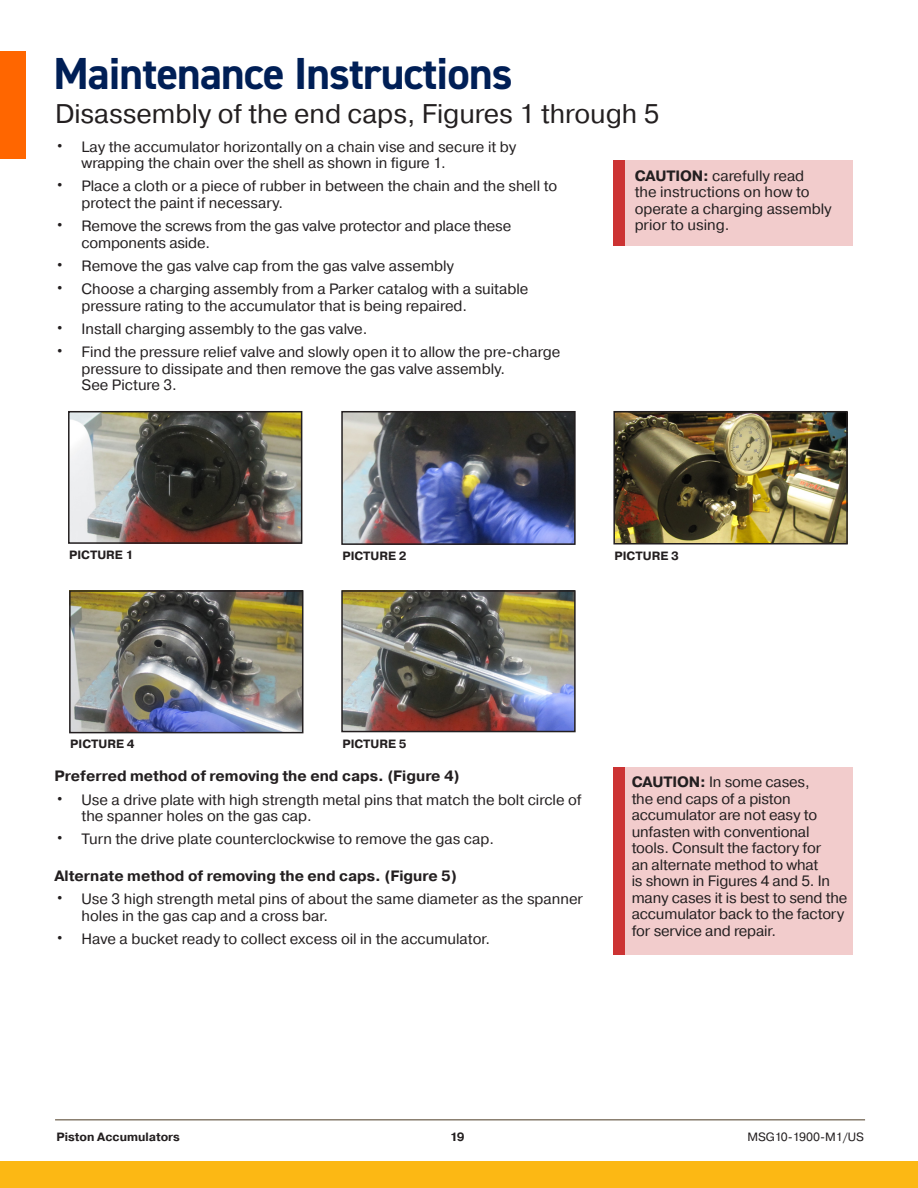
<style>
.page{position:relative;width:918px;height:1188px;background:#fff}
.page>*{position:absolute;margin:0;border:0;box-sizing:border-box;transform-origin:0 0}
.t1{font:700 45px "DIN2014";letter-spacing:-.02em;color:#001f56}
.t2{font:27px "Pragmatica";color:#231f20}
.text{font:15px/16.5px "Pragmatica";color:#231f20}
.t3{font:700 15px "Pragmatica";color:#231f20}
.t4{font:700 12px "Pragmatica";color:#231f20}
.t5{font:12px "Pragmatica";color:#231f20}
.s1{font-size:18px}
.s2{font-weight:700}
</style>
<div class="page">
<div style="left:0;top:1161px;width:918px;height:27px;background:#fcb814"></div>
<hr style="left:55px;top:1119px;width:810px;height:2px;background:#887d6e">
<div style="left:0;top:51px;width:25px;height:108px;background:#f60"></div>
<img style="left:71px;top:414px;width:228px;height:127px">
<div style="left:68px;top:411px;width:234px;height:133px;border:2px solid #231f20"></div>
<img style="left:616px;top:414px;width:229px;height:127px">
<div style="left:613px;top:411px;width:235px;height:133px;border:2px solid #231f20"></div>
<img style="left:344px;top:414px;width:229px;height:128px">
<div style="left:341px;top:411px;width:235px;height:134px;border:2px solid #231f20"></div>
<img style="left:72px;top:593px;width:228px;height:137px">
<div style="left:69px;top:590px;width:234px;height:143px;border:2px solid #231f20"></div>
<img style="left:344px;top:593px;width:229px;height:136px">
<div style="left:341px;top:590px;width:235px;height:142px;border:2px solid #231f20"></div>
<div style="left:615px;top:767px;width:238px;height:188px;background:#f2cccc"></div>
<div style="left:613px;top:767px;width:12px;height:188px;background:#c33"></div>
<div style="left:615px;top:161px;width:238px;height:85px;background:#f2cccc"></div>
<div style="left:613px;top:161px;width:12px;height:85px;background:#c33"></div>
<p class="t1" style="left:53px;top:44px;width:461px">Maintenance Instructions</p>
<p class="t2" style="left:55px;top:97px;width:606px">Disassembly of the end caps, Figures 1 through 5</p>
<p class="text" style="left:82px;top:139px;width:436px;text-indent:-27px"><span class="s1">•</span> Lay the accumulator horizontally on a chain vise and secure it by wrapping the chain over the shell as shown in figure 1.</p>
<p class="text" style="left:82px;top:178px;width:477px;text-indent:-27px"><span class="s1">•</span> Place a cloth or a piece of rubber in between the chain and the shell to protect the paint if necessary.</p>
<p class="text" style="left:82px;top:218px;width:431px;text-indent:-27px"><span class="s1">•</span> Remove the screws from the gas valve protector and place these components aside.</p>
<p class="text" style="left:55px;top:258px;width:401px"><span class="s1">•</span> Remove the gas valve cap from the gas valve assembly</p>
<p class="text" style="left:82px;top:281px;width:448px;text-indent:-27px"><span class="s1">•</span> Choose a charging assembly from a Parker catalog with a suitable pressure rating to the accumulator that is being repaired.</p>
<p class="text" style="left:55px;top:321px;width:315px"><span class="s1">•</span> Install charging assembly to the gas valve.</p>
<p class="text" style="left:82px;top:344px;width:480px;text-indent:-27px"><span class="s1">•</span> Find the pressure relief valve and slowly open it to allow the pre-charge pressure to dissipate and then remove the gas valve assembly.<br>See Picture 3.</p>
<p class="text" style="left:635px;top:168px;width:199px"><span class="s2">CAUTION:</span> carefully read<br>the instructions on how to operate a charging assembly prior to using.</p>
<p class="t4" style="left:69px;top:547px;width:66px">PICTURE 1</p>
<p class="t4" style="left:342px;top:548px;width:66px">PICTURE 2</p>
<p class="t4" style="left:615px;top:548px;width:66px">PICTURE 3</p>
<p class="t4" style="left:70px;top:736px;width:66px">PICTURE 4</p>
<p class="t4" style="left:342px;top:736px;width:66px">PICTURE 5</p>
<p class="t3" style="left:55px;top:766px;width:407px">Preferred method of removing the end caps. (Figure 4)</p>
<p class="text" style="left:82px;top:792px;width:502px;text-indent:-27px"><span class="s1">•</span> Use a drive plate with high strength metal pins that match the bolt circle of the spanner holes on the gas cap.</p>
<p class="text" style="left:55px;top:831px;width:441px"><span class="s1">•</span> Turn the drive plate counterclockwise to remove the gas cap.</p>
<p class="t3" style="left:55px;top:866px;width:404px">Alternate method of removing the end caps. (Figure 5)</p>
<p class="text" style="left:82px;top:891px;width:503px;text-indent:-27px"><span class="s1">•</span> Use 3 high strength metal pins of about the same diameter as the spanner holes in the gas cap and a cross bar.</p>
<p class="text" style="left:55px;top:931px;width:437px"><span class="s1">•</span> Have a bucket ready to collect excess oil in the accumulator.</p>
<p class="text" style="left:632px;top:774px;width:217px"><span class="s2">CAUTION:</span> In some cases,<br>the end caps of a piston accumulator are not easy to unfasten with conventional tools. Consult the factory for<br>an alternate method to what<br>is shown in Figures 4 and 5. In many cases it is best to send the accumulator back to the factory for service and repair.</p>
<p class="t4" style="left:57px;top:1129px;width:125px">Piston Accumulators</p>
<p class="t4" style="left:450px;top:1129px;width:16px">19</p>
<p class="t5" style="left:747px;top:1129px;width:118px">MSG10-1900-M1/US</p>
</div>
